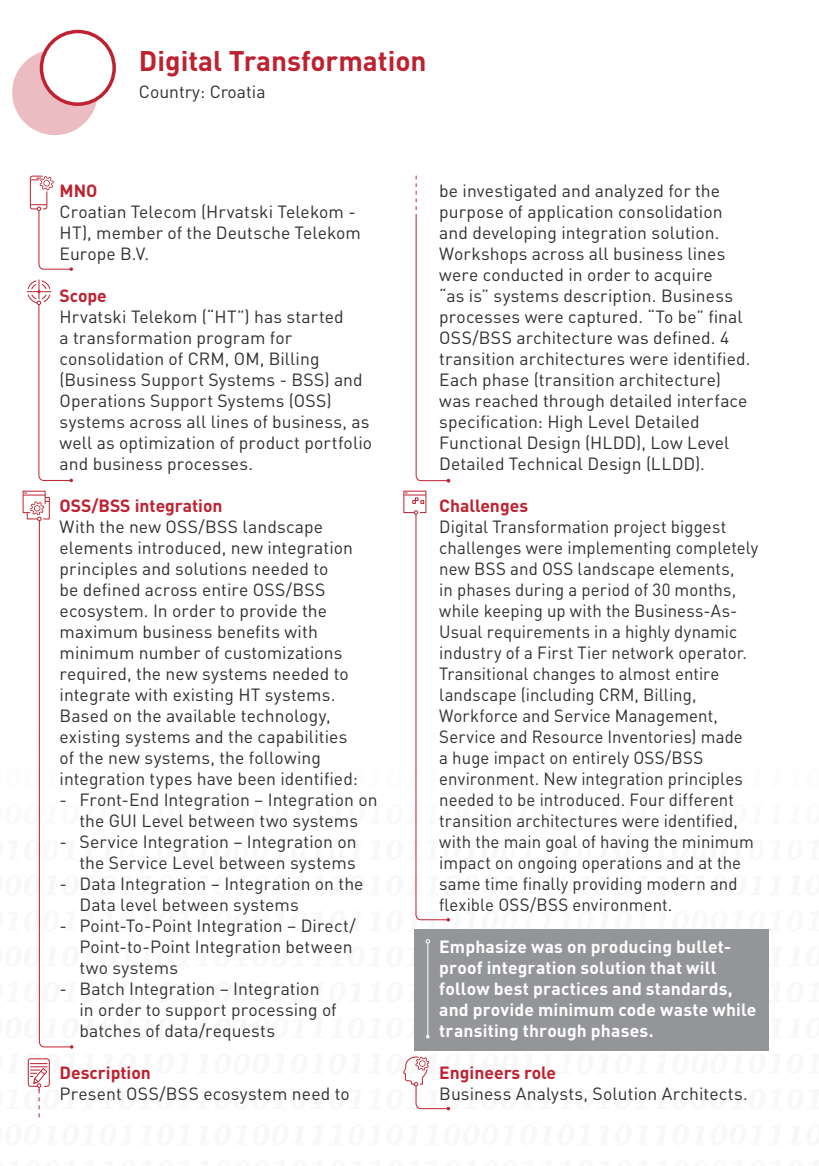
<style>
.page{position:relative;width:819px;height:1166px;background:#fff}
.page>*{position:absolute;margin:0;border:0;box-sizing:border-box;transform-origin:0 0}
.t1{font:700 28px "DIN Pro";color:#be2130}
.t2{font:17.5px/21px "DIN Pro";letter-spacing:.005em;color:#312f30}
.t3{font:17.5px/21px "DIN Pro";letter-spacing:.005em;color:#312f30;scale:.96 1}
.t4{font:700 17.5px/21px "DIN Pro";letter-spacing:.01em;color:#fff}
.t5{font:700 17.5px "DIN Pro";color:#be2130}
</style>
<div class="page">
<div style="left:414px;top:929px;width:355px;height:122px;background:#939598"></div>
<svg style="left:403px;top:490px;width:47px;height:431px"></svg>
<hr style="left:427px;top:943px;width:1px;height:93px;background:#fff">
<svg style="left:425px;top:939px;width:5px;height:4px"></svg>
<svg style="left:29px;top:175px;width:44px;height:96px"></svg>
<svg style="left:27px;top:280px;width:46px;height:202px"></svg>
<svg style="left:403px;top:987px;width:47px;height:123px"></svg>
<svg style="left:22px;top:490px;width:52px;height:628px"></svg>
<div style="left:12px;top:50px;width:86px;height:85px;background:#ebbcc1;border-radius:50%"></div>
<div style="left:41px;top:32px;width:73px;height:72px;background:#fff;border-radius:50%"></div>
<div style="left:40px;top:30px;width:76px;height:76px;border:4px solid #be2130;border-radius:50%"></div>
<svg style="left:415px;top:176px;width:35px;height:306px"></svg>
<h1 class="t1" style="left:139px;top:42px;width:289px">Digital Transformation</h1>
<p class="t2" style="left:139px;top:81px;width:128px">Country: Croatia</p>
<p class="t5" style="left:60px;top:178px;width:39px">MNO</p>
<p class="t2" style="left:60px;top:200px;width:303px">Croatian Telecom (Hrvatski Telekom -<br>HT), member of the Deutsche Telekom<br>Europe B.V.</p>
<p class="t5" style="left:60px;top:283px;width:49px">Scope</p>
<p class="t2" style="left:60px;top:305px;width:314px">Hrvatski Telekom (“HT”) has started<br>a transformation program for consolidation of CRM, OM, Billing (Business Support Systems - BSS) and Operations Support Systems (OSS) systems across all lines of business, as well as optimization of product portfolio and business processes.</p>
<p class="t5" style="left:60px;top:493px;width:164px">OSS/BSS integration</p>
<p class="t2" style="left:60px;top:515px;width:300px">With the new OSS/BSS landscape elements introduced, new integration principles and solutions needed to<br>be defined across entire OSS/BSS ecosystem. In order to provide the maximum business benefits with minimum number of customizations required, the new systems needed to integrate with existing HT systems.<br>Based on the available technology, existing systems and the capabilities of the new systems, the following integration types have been identified:</p>
<p class="t2" style="left:60px;top:788px;width:319px;text-align:center">- Front-End Integration – Integration on the GUI Level between two systems</p>
<p class="t2" style="left:60px;top:830px;width:298px;text-align:right">- Service Integration – Integration on the Service Level between systems</p>
<p class="t2" style="left:79px;top:872px;width:285px;text-indent:-20px">- Data Integration – Integration on the<br>Data level between systems</p>
<p class="t2" style="left:79px;top:914px;width:278px;text-indent:-20px">- Point-To-Point Integration – Direct/<br>Point-to-Point Integration between two systems</p>
<p class="t2" style="left:79px;top:977px;width:259px;text-indent:-20px">- Batch Integration – Integration in order to support processing of batches of data/requests</p>
<p class="t5" style="left:60px;top:1060px;width:93px">Description</p>
<p class="t2" style="left:60px;top:1082px;width:292px">Present OSS/BSS ecosystem need to</p>
<p class="t2" style="left:439px;top:179px;width:313px">be investigated and analyzed for the purpose of application consolidation and developing integration solution.<br>Workshops across all business lines were conducted in order to acquire<br>“as is” systems description. Business processes were captured. “To be” final OSS/BSS architecture was defined. 4 transition architectures were identified.<br>Each phase (transition architecture) was reached through detailed interface specification: High Level Detailed Functional Design (HLDD), Low Level Detailed Technical Design (LLDD).</p>
<p class="t5" style="left:439px;top:493px;width:90px">Challenges</p>
<p class="t3" style="left:439px;top:515px;width:334px">Digital Transformation project biggest challenges were implementing completely new BSS and OSS landscape elements,<br>in phases during a period of 30 months, while keeping up with the Business-As-Usual requirements in a highly dynamic industry of a First Tier network operator.<br>Transitional changes to almost entire landscape (including CRM, Billing, Workforce and Service Management, Service and Resource Inventories) made<br>a huge impact on entirely OSS/BSS environment. New integration principles needed to be introduced. Four different transition architectures were identified, with the main goal of having the minimum impact on ongoing operations and at the same time finally providing modern and flexible OSS/BSS environment.</p>
<p class="t4" style="left:439px;top:935px;width:319px">Emphasize was on producing bullet&shy;proof integration solution that will follow best practices and standards, and provide minimum code waste while transiting through phases.</p>
<p class="t5" style="left:439px;top:1060px;width:118px">Engineers role</p>
<p class="t2" style="left:439px;top:1082px;width:310px">Business Analysts, Solution Architects.</p>
</div>
